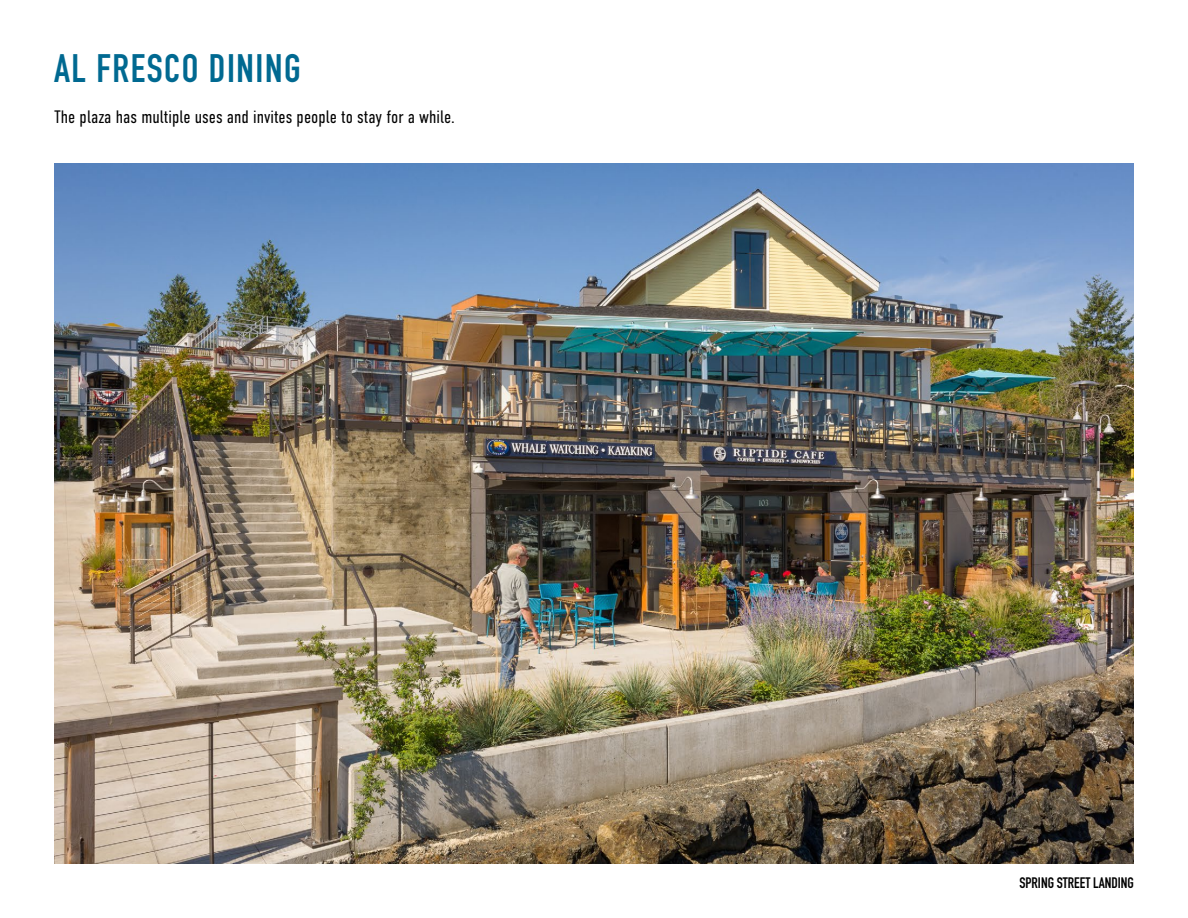
<style>
.page{position:relative;width:1188px;height:918px;background:#fff}
.page>*{position:absolute;margin:0;border:0;box-sizing:border-box;transform-origin:0 0}
.t1{font:700 39.15px "DIN Condensed";letter-spacing:.04em;color:#006991}
.t2{font:300 18px "DIN Condensed";color:#000}
.t3{font:700 15px "DIN Condensed";color:#000}
</style>
<div class="page">
<img style="left:54px;top:163px;width:1080px;height:701px">
<h1 class="t1" style="left:54px;top:42px;width:248px">AL FRESCO DINING</h1>
<p class="t2" style="left:54px;top:107px;width:403px">The plaza has multiple uses and invites people to stay for a while.</p>
<p class="t3" style="left:1019px;top:873px;width:116px">SPRING STREET LANDING</p>
</div>
